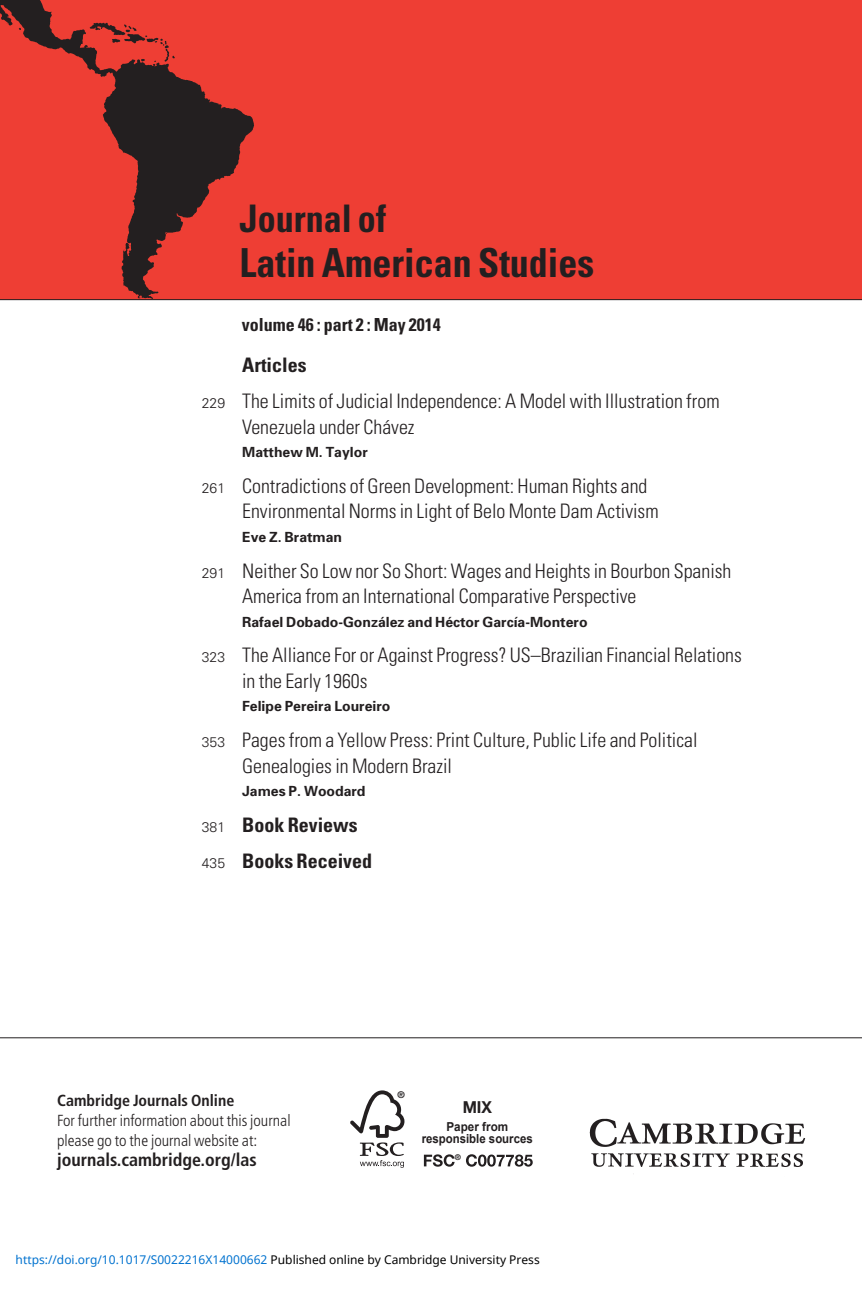
<style>
.page{position:relative;width:862px;height:1293px;background:#fff}
.page>*{position:absolute;margin:0;border:0;box-sizing:border-box;transform-origin:0 0}
.t1{font:700 condensed 40px "Univers";color:#231f20;scale:.95 1}
.t2{font:700 condensed 38px "Univers";color:#231f20;scale:.95 1}
.t3{font:300 condensed 20px/25.6px "Univers";color:#231f20}
.t4{font:700 condensed 20px/35.8px "Univers";color:#231f20}
.t5{font:700 condensed 18px "Frutiger";color:#231f20}
.t6{font:700 condensed 18px "Univers";color:#231f20}
.t7{font:700 16.6px "Helvetica Neue";color:#231f20;scale:.95 1}
.t8{font:300 condensed 16px/20px "Frutiger";color:#231f20}
.t9{font:700 condensed 16px "Frutiger";color:#231f20}
.t10{font:700 14px "Univers";color:#231f20}
.t11{font:700 12.6px "Arial";color:#231f20;scale:.91 1}
.t12{font:700 12.4px "Arial";color:#231f20;scale:.95 1}
.t13{font:12px "Noto Sans";color:#0172cf}
.t14{font:700 9.4px "Helvetica Neue";color:#231f20}
.t15{font:700 8px "Helvetica Neue";color:#231f20}
.s1{font-weight:700}
.s2{font-stretch:normal;font-size:14px}
.s3{font-weight:300;font-stretch:normal;font-size:14px}
.s4{color:#000}
</style>
<div class="page">
<div style="left:0;top:0;width:862px;height:299px;background:#ee3e34"></div>
<img style="left:0;top:0;width:254px;height:299px">
<hr style="left:0;top:299px;width:862px;height:1px;background:#231f20">
<hr style="left:0;top:1037px;width:862px;height:1px;background:#231f20">
<img style="left:589px;top:1118px;width:217px;height:56px">
<svg style="left:350px;top:1090px;width:54px;height:77px"></svg>
<svg style="left:424px;top:1154px;width:30px;height:12px"></svg>
<svg style="left:466px;top:1154px;width:67px;height:12px"></svg>
<h2 class="t2" style="left:240px;top:205px;width:156px">Journal of</h2>
<h1 class="t1" style="left:240px;top:248px;width:375px">Latin American Studies</h1>
<p class="t6" style="left:242px;top:318px;width:200px">volume 46 : part 2 : May 2014</p>
<p class="t3" style="left:202px;top:349px;width:519px;line-height:35.8px;text-indent:40px"><span class="s1">Articles<br></span><span class="s2">229</span> The Limits of Judicial Independence: A Model with Illustration from</p>
<p class="t3" style="left:242px;top:415px;width:174px">Venezuela under Chávez</p>
<p class="t10" style="left:242px;top:447px;width:127px">Matthew M. Taylor</p>
<p class="t3" style="left:242px;top:475px;width:418px;text-indent:-40px"><span class="s2">261</span> Contradictions of Green Development: Human Rights and<br>Environmental Norms in Light of Belo Monte Dam Activism</p>
<p class="t10" style="left:242px;top:532px;width:101px">Eve Z. Bratman</p>
<p class="t3" style="left:242px;top:559px;width:491px;text-indent:-40px"><span class="s2">291</span> Neither So Low nor So Short: Wages and Heights in Bourbon Spanish<br>America from an International Comparative Perspective</p>
<p class="t10" style="left:242px;top:616px;width:347px">Rafael Dobado-González and Héctor García-Montero</p>
<p class="t3" style="left:242px;top:644px;width:501px;text-indent:-40px"><span class="s2">323</span> The Alliance For or Against Progress? US–Brazilian Financial Relations in the Early 1960s</p>
<p class="t10" style="left:242px;top:701px;width:150px">Felipe Pereira Loureiro</p>
<p class="t3" style="left:242px;top:729px;width:457px;text-indent:-40px"><span class="s2">353</span> Pages from a Yellow Press: Print Culture, Public Life and Political<br>Genealogies in Modern Brazil</p>
<p class="t10" style="left:242px;top:786px;width:125px">James P. Woodard</p>
<p class="t4" style="left:202px;top:808px;width:172px"><span class="s3">381</span> Book Reviews<br><span class="s3">435</span> Books Received</p>
<p class="t9" style="left:57px;top:1094px;width:179px">Cambridge Journals Online</p>
<p class="t8" style="left:57px;top:1112px;width:235px">For further information about this journal please go to the journal website at:</p>
<p class="t5" style="left:57px;top:1153px;width:201px">journals.cambridge.org/las</p>
<p class="t14" style="left:397px;top:1091px;width:9px">®</p>
<p class="t7" style="left:463px;top:1100px;width:33px">MIX</p>
<p class="t12" style="left:446px;top:1119px;width:66px">Paper from</p>
<p class="t11" style="left:422px;top:1131px;width:124px">responsible sources</p>
<p class="t15" style="left:455px;top:1154px;width:8px">®</p>
<p class="t13" style="left:16px;top:1251px;width:526px">https://doi.org/10.1017/S0022216X14000662 <span class="s4">Published online by Cambridge University Press</span></p>
</div>
